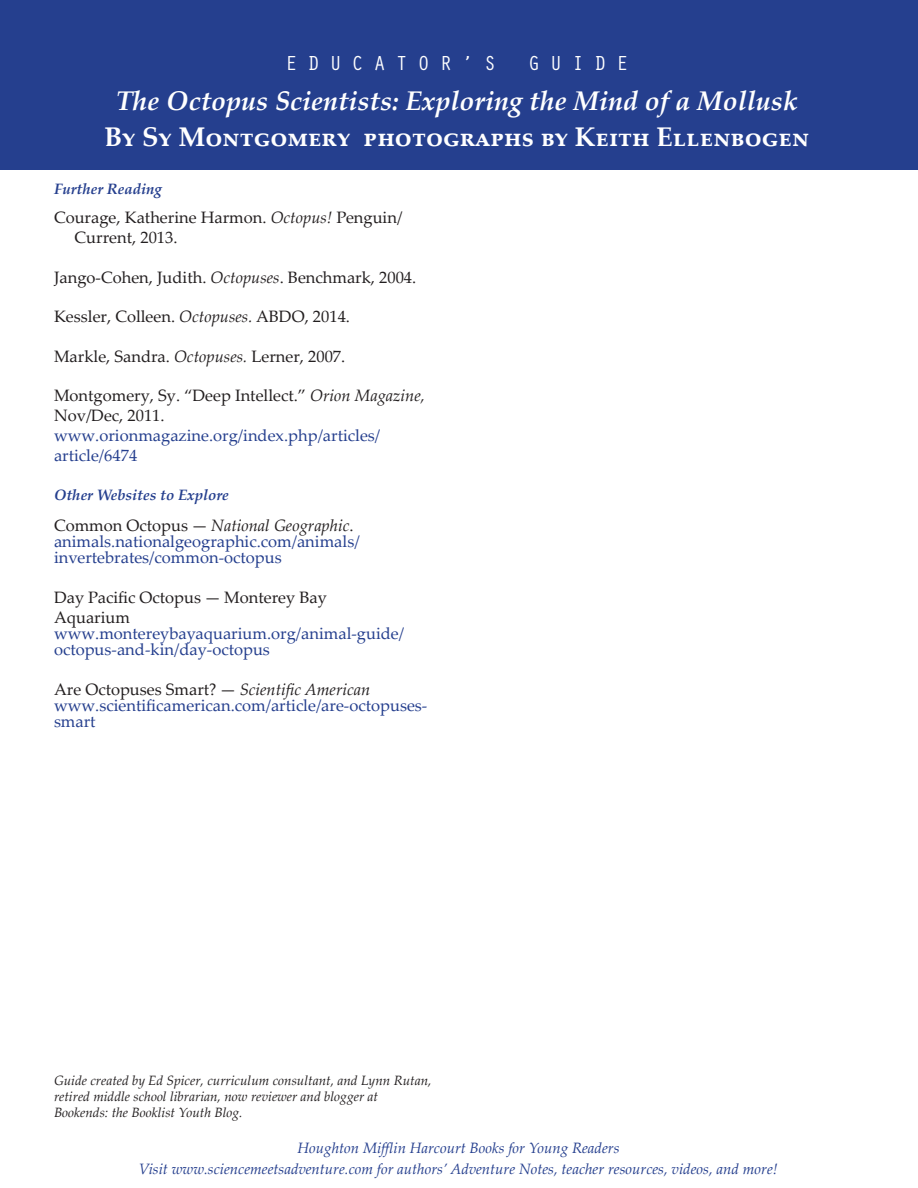
<style>
.page{position:relative;width:918px;height:1188px;background:#fff}
.page>*{position:absolute;margin:0;border:0;box-sizing:border-box;transform-origin:0 0}
.t1{font:italic 700 27px "Palatino Linotype";color:#fff}
.t2{font:700 27px "Palatino Linotype";color:#fff}
.t3{font:21px "Orator Std";letter-spacing:.45em;color:#fff}
.t4{font:16.5px/16.2px "Palatino Linotype";color:#253f8e}
.t5{font:16.5px/19.8px "Palatino Linotype";color:#231f20}
.t6{font:italic 15px/21px "Palatino Linotype";color:#253f8e;text-align:center}
.t7{font:italic 700 15px "Palatino Linotype";color:#253f8e}
.t8{font:italic 13.5px/16.2px "Palatino Linotype";color:#231f20}
.s1{font-style:italic}
.s2{color:#231f20}
.s3{font-style:italic;color:#231f20}
</style>
<div class="page">
<div style="left:0;top:0;width:918px;height:169px;background:#253f8e"></div>
<p class="t3" style="left:285px;top:48px;width:213px">EDUCATOR’S</p>
<p class="t3" style="left:528px;top:48px;width:102px">GUIDE</p>
<h1 class="t1" style="left:116px;top:82px;width:683px">The Octopus Scientists: Exploring the Mind of a Mollusk</h1>
<h1 class="t2" style="left:104px;top:118px;width:706px">By Sy Montgomery photographs by Keith Ellenbogen</h1>
<p class="t7" style="left:54px;top:179px;width:109px">Further Reading</p>
<p class="t5" style="left:75px;top:207px;width:329px;text-indent:-21px">Courage, Katherine Harmon. <span class="s1">Octopus!</span> Penguin/<br>Current, 2013.</p>
<p class="t5" style="left:54px;top:266px;width:364px">Jango-Cohen, Judith. <span class="s1">Octopuses</span>. Benchmark, 2004.</p>
<p class="t5" style="left:54px;top:306px;width:298px">Kessler, Colleen. <span class="s1">Octopuses.</span> ABDO, 2014.</p>
<p class="t5" style="left:54px;top:346px;width:293px">Markle, Sandra. <span class="s1">Octopuses.</span> Lerner, 2007.</p>
<p class="t5" style="left:54px;top:385px;width:372px">Montgomery, Sy. “Deep Intellect.” <span class="s1">Orion Magazine,<br></span>Nov/Dec, 2011.</p>
<p class="t4" style="left:54px;top:425px;width:328px;line-height:19.8px">www.orionmagazine.org/index.php/articles/ article/6474</p>
<p class="t7" style="left:54px;top:485px;width:176px">Other Websites to Explore</p>
<p class="t4" style="left:54px;top:517px;width:307px"><span class="s2">Common Octopus —</span> <span class="s3">National Geographic</span><span class="s2">. </span>animals.nationalgeographic.com/animals/ invertebrates/common-octopus</p>
<p class="t5" style="left:54px;top:587px;width:274px">Day Pacific Octopus — Monterey Bay<br>Aquarium</p>
<p class="t4" style="left:54px;top:625px;width:352px">www.montereybayaquarium.org/animal-guide/ octopus-and-kin/day-octopus</p>
<p class="t4" style="left:54px;top:680px;width:375px"><span class="s2">Are Octopuses Smart? —</span> <span class="s3">Scientific American </span>www.scientificamerican.com/article/are-octopuses&shy;smart</p>
<p class="t8" style="left:54px;top:1071px;width:379px">Guide created by Ed Spicer, curriculum consultant, and Lynn Rutan, retired middle school librarian, now reviewer and blogger at<br>Bookends: the Booklist Youth Blog.</p>
<p class="t6" style="left:139px;top:1137px;width:640px">Houghton Mifflin Harcourt Books for Young Readers<br>Visit www.sciencemeetsadventure.com for authors’ Adventure Notes, teacher resources, videos, and more!</p>
</div>
